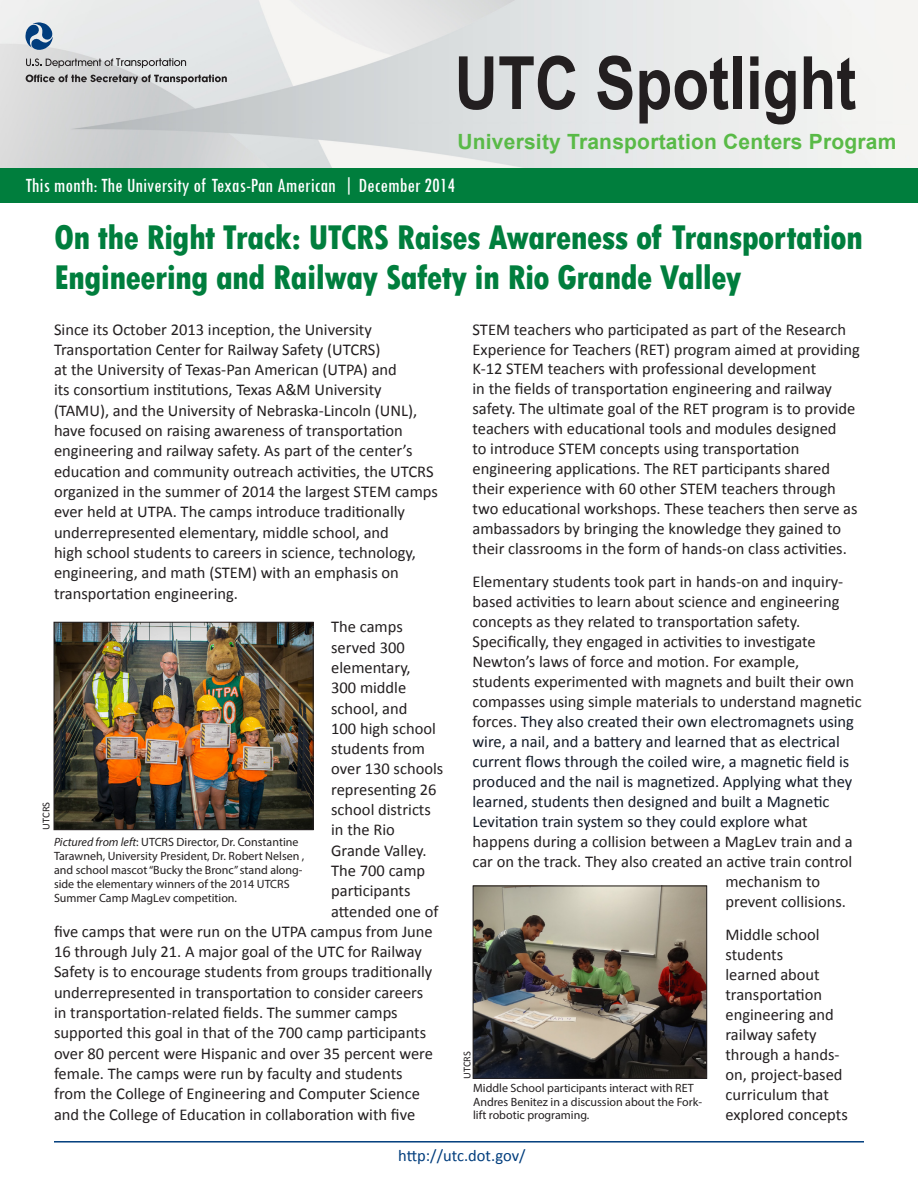
<style>
.page{position:relative;width:918px;height:1188px;background:#fff}
.page>*{position:absolute;margin:0;border:0;box-sizing:border-box;transform-origin:0 0}
.t1{font:700 73.5px "Arial Narrow";color:#231f20}
.t2{font:800 condensed 36px/40.5px "Tw Cen";letter-spacing:-.02em;color:#007e3d}
.t3{font:condensed 21px "Tw Cen";color:#fff}
.t4{font:700 21px "Arial";letter-spacing:.01em;color:#59ba47}
.Body{font:16.5px/20px "Calibri";color:#231f20}
.Body-2{font:16.5px "Calibri";color:#131b28}
.Body-3{font:16.5px "Calibri";letter-spacing:-.005em;color:#013d7d}
.t5{font:12px/13.8px "Myriad Pro";color:#231f20}
.Body-4{font:10.5px "Calibri";letter-spacing:-.005em;color:#231f20}
.s1{color:#231f20}
.s2{font-style:italic}
</style>
<div class="page">
<svg style="left:26px;top:22px;width:27px;height:29px"></svg>
<svg style="left:26px;top:58px;width:160px;height:10px;background:#adadae"></svg>
<svg style="left:26px;top:75px;width:201px;height:9px;background:#969697"></svg>
<div style="left:0;top:168px;width:918px;height:34px;background:#007e3d"></div>
<hr style="left:54px;top:1141px;width:810px;height:2px;background:#013d7d">
<img style="left:56px;top:624px;width:256px;height:204px">
<div style="left:54px;top:622px;width:260px;height:208px;border:1px solid #231f20"></div>
<img style="left:475px;top:888px;width:230px;height:189px">
<div style="left:473px;top:886px;width:234px;height:193px;border:1px solid #231f20"></div>
<h1 class="t1" style="left:455px;top:27px;width:403px">UTC Spotlight</h1>
<p class="t4" style="left:458px;top:127px;width:440px">University Transportation Centers Program</p>
<p class="t3" style="left:26px;top:172px;width:431px">This month: The University of Texas-Pan American | December 2014</p>
<p class="t2" style="left:54px;top:217px;width:811px">On the Right Track: UTCRS Raises Awareness of Transportation<br>Engineering and Railway Safety in Rio Grande Valley</p>
<p class="Body" style="left:54px;top:319px;width:386px">Since its October 2013 inception, the University Transportation Center for Railway Safety (UTCRS)<br>at the University of Texas-Pan American (UTPA) and<br>its consortium institutions, Texas A&amp;M University (TAMU), and the University of Nebraska-Lincoln (UNL), have focused on raising awareness of transportation engineering and railway safety. As part of the center’s education and community outreach activities, the UTCRS organized in the summer of 2014 the largest STEM camps ever held at UTPA. The camps introduce traditionally underrepresented elementary, middle school, and<br>high school students to careers in science, technology, engineering, and math (STEM) with an emphasis on transportation engineering.</p>
<p class="Body" style="left:331px;top:617px;width:73px">The camps</p>
<p class="Body" style="left:331px;top:637px;width:75px">served 300</p>
<p class="Body" style="left:331px;top:658px;width:81px">elementary,</p>
<p class="Body" style="left:331px;top:678px;width:77px">300 middle</p>
<p class="Body" style="left:331px;top:698px;width:78px">school, and</p>
<p class="Body" style="left:331px;top:718px;width:106px">100 high school</p>
<p class="Body" style="left:331px;top:739px;width:95px">students from</p>
<p class="Body" style="left:331px;top:759px;width:114px">over 130 schools</p>
<p class="Body" style="left:331px;top:779px;width:107px">representing 26</p>
<p class="Body" style="left:331px;top:800px;width:101px">school districts</p>
<p class="Body" style="left:331px;top:820px;width:65px">in the Rio</p>
<p class="Body" style="left:331px;top:840px;width:97px">Grande Valley.</p>
<p class="Body" style="left:331px;top:861px;width:96px">The 700 camp</p>
<p class="Body" style="left:331px;top:881px;width:81px">participants</p>
<p class="Body" style="left:331px;top:901px;width:109px">attended one of</p>
<p class="Body" style="left:54px;top:921px;width:380px">five camps that were run on the UTPA campus from June</p>
<p class="Body" style="left:54px;top:942px;width:369px">16 through July 21. A major goal of the UTC for Railway</p>
<p class="Body" style="left:54px;top:962px;width:380px">Safety is to encourage students from groups traditionally</p>
<p class="Body" style="left:54px;top:982px;width:371px">underrepresented in transportation to consider careers</p>
<p class="Body" style="left:54px;top:1003px;width:345px">in transportation-related fields. The summer camps</p>
<p class="Body" style="left:54px;top:1023px;width:374px">supported this goal in that of the 700 camp participants</p>
<p class="Body" style="left:54px;top:1043px;width:381px">over 80 percent were Hispanic and over 35 percent were</p>
<p class="Body" style="left:54px;top:1064px;width:350px">female. The camps were run by faculty and students</p>
<p class="Body" style="left:54px;top:1084px;width:368px">from the College of Engineering and Computer Science</p>
<p class="Body" style="left:54px;top:1104px;width:363px">and the College of Education in collaboration with five</p>
<p class="Body" style="left:472px;top:319px;width:389px">STEM teachers who participated as part of the Research Experience for Teachers (RET) program aimed at providing K-12 STEM teachers with professional development<br>in the fields of transportation engineering and railway safety. The ultimate goal of the RET program is to provide teachers with educational tools and modules designed<br>to introduce STEM concepts using transportation engineering applications. The RET participants shared their experience with 60 other STEM teachers through two educational workshops. These teachers then serve as ambassadors by bringing the knowledge they gained to their classrooms in the form of hands-on class activities.</p>
<p class="Body" style="left:472px;top:572px;width:372px">Elementary students took part in hands-on and inquiry-</p>
<p class="Body" style="left:472px;top:592px;width:369px">based activities to learn about science and engineering</p>
<p class="Body" style="left:472px;top:612px;width:329px">concepts as they related to transportation safety.</p>
<p class="Body" style="left:472px;top:632px;width:345px">Specifically, they engaged in activities to investigate</p>
<p class="Body" style="left:472px;top:652px;width:328px">Newton’s laws of force and motion. For example,</p>
<p class="Body" style="left:472px;top:672px;width:383px">students experimented with magnets and built their own</p>
<p class="Body" style="left:472px;top:692px;width:391px">compasses using simple materials to understand magnetic</p>
<p class="Body-2" style="left:472px;top:711px;width:383px"><span class="s1">forces.</span> They also created their own electromagnets using</p>
<p class="Body-2" style="left:472px;top:731px;width:369px">wire, a nail, and a battery and learned that as electrical</p>
<p class="Body-2" style="left:472px;top:751px;width:378px">current flows through the coiled wire, a magnetic field is</p>
<p class="Body-2" style="left:472px;top:771px;width:381px">produced and the nail is magnetized. Applying what they</p>
<p class="Body-2" style="left:472px;top:791px;width:359px">learned, students then designed and built a Magnetic</p>
<p class="Body-2" style="left:472px;top:811px;width:337px">Levitation train system so they could explore <span class="s1">what</span></p>
<p class="Body" style="left:472px;top:831px;width:382px">happens during a collision between a MagLev train and a</p>
<p class="Body" style="left:472px;top:851px;width:381px">car on the track. They also created an active train control</p>
<p class="Body" style="left:725px;top:871px;width:96px">mechanism to</p>
<p class="Body" style="left:725px;top:891px;width:122px">prevent collisions.</p>
<p class="Body" style="left:725px;top:925px;width:124px">Middle school students<br>learned about transportation engineering and railway safety through a hands&shy;on, project-based curriculum that explored concepts</p>
<p class="Body-4" style="left:39px;top:830px;width:29px;rotate:-90deg">UTCRS</p>
<p class="t5" style="left:54px;top:835px;width:252px"><span class="s2">Pictured from left</span>: UTCRS Director, Dr. Constantine Tarawneh, University President, Dr. Robert Nelsen , and school mascot “Bucky the Bronc” stand along&shy;side the elementary winners of the 2014 UTCRS Summer Camp MagLev competition.</p>
<p class="Body-4" style="left:460px;top:1079px;width:29px;rotate:-90deg">UTCRS</p>
<p class="t5" style="left:473px;top:1081px;width:230px">Middle School participants interact with RET<br>Andres Benitez in a discussion about the Fork&shy;lift robotic programing.</p>
<p class="Body-3" style="left:398px;top:1145px;width:129px">http://utc.dot.gov/</p>
</div>
